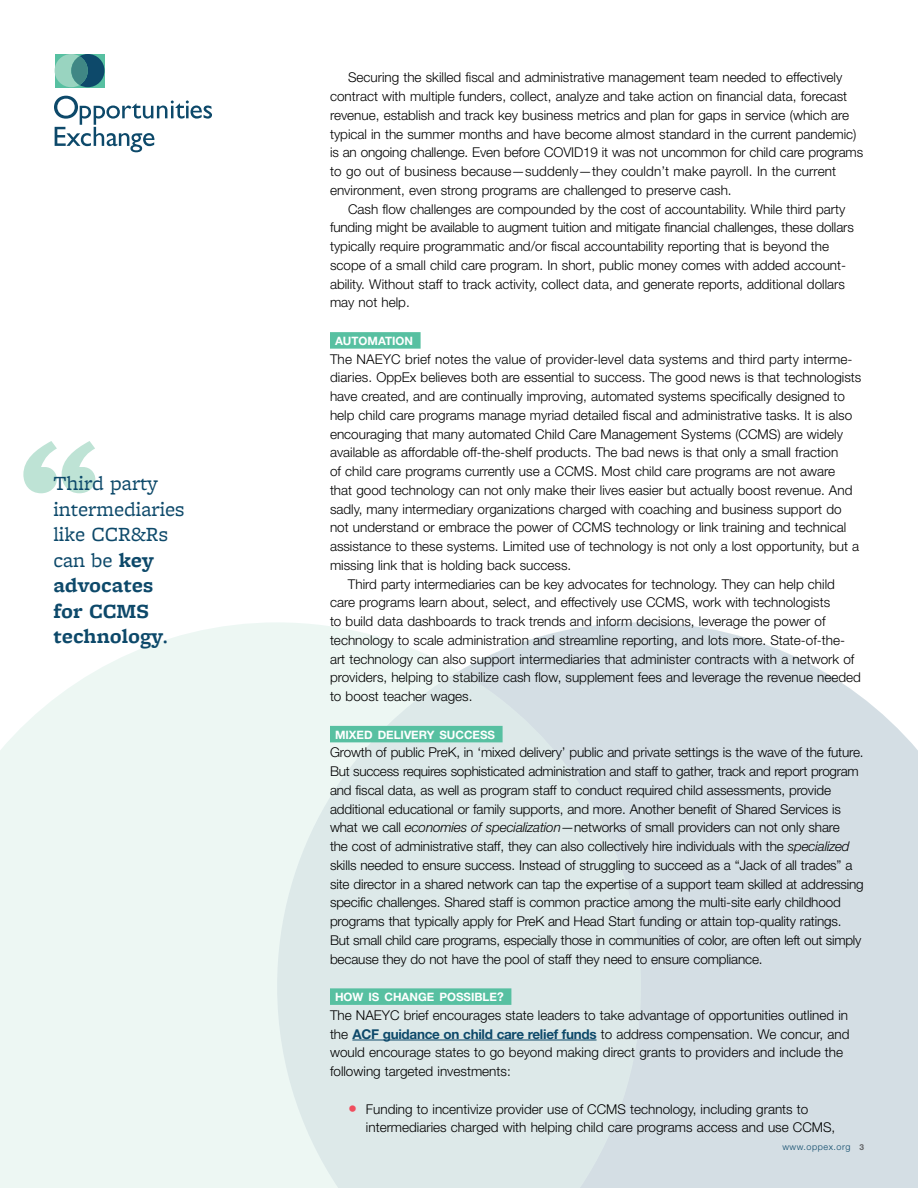
<style>
.page{position:relative;width:918px;height:1188px;background:#fff}
.page>*{position:absolute;margin:0;border:0;box-sizing:border-box;transform-origin:0 0}
.t1{font:21px/25.5px "Freight Micro Pro";color:#0d496a}
.t2{font:300 13.5px/18.8px "Helvetica Neue LT Std";color:#000}
.t3{font:700 11.55px "Helvetica Neue LT Std";color:#fff}
.t4{font:300 9px "Helvetica Neue LT Std";letter-spacing:.06em;color:#0d496a}
.s1{font-weight:700}
.s2{font-style:italic}
.s3{font-size:12px}
.s4{font-weight:700;color:#0d496a}
.s5{font-weight:700;font-size:18px;color:#f04e5e}
.s6{font-weight:700;font-size:8.25px;color:#636466}
</style>
<div class="page">
<svg style="left:460px;top:622px;width:458px;height:566px;background:#d7e0e6"></svg>
<svg style="left:0;top:622px;width:458px;height:566px;background:#eef7f4"></svg>
<svg style="left:277px;top:671px;width:364px;height:517px;background:#dde9e9"></svg>
<svg style="left:54px;top:96px;width:158px;height:56px"></svg>
<svg style="left:55px;top:54px;width:49px;height:33px"></svg>
<div style="left:71px;top:56px;width:17px;height:29px;background:#408785;border-radius:50%"></div>
<div style="left:330px;top:332px;width:91px;height:17px;background:#57c0a1"></div>
<div style="left:330px;top:726px;width:173px;height:16px;background:#57c0a1"></div>
<div style="left:330px;top:988px;width:181px;height:17px;background:#57c0a1"></div>
<hr style="left:352px;top:1040px;width:245px;height:1px;background:#0d496a">
<svg style="left:23px;top:441px;width:72px;height:52px"></svg>
<h1 class="t1" style="left:53px;top:470px;width:133px">Third party intermediaries like CCR&amp;Rs can be <span class="s1">key advocates for CCMS technology</span>.</h1>
<p class="t2" style="left:330px;top:68px;width:535px;text-indent:18px">Securing the skilled fiscal and administrative management team needed to effectively contract with multiple funders, collect, analyze and take action on financial data, forecast revenue, establish and track key business metrics and plan for gaps in service (which are typical in the summer months and have become almost standard in the current pandemic) is an ongoing challenge. Even before COVID19 it was not uncommon for child care programs to go out of business because—suddenly—they couldn’t make payroll. In the current environment, even strong programs are challenged to preserve cash.</p>
<p class="t2" style="left:330px;top:199px;width:525px;text-indent:18px">Cash flow challenges are compounded by the cost of accountability. While third party funding might be available to augment tuition and mitigate financial challenges, these dollars typically require programmatic and/or fiscal accountability reporting that is beyond the scope of a small child care program. In short, public money comes with added account&shy;ability. Without staff to track activity, collect data, and generate reports, additional dollars may not help.</p>
<p class="t3" style="left:335px;top:334px;width:80px">AUTOMATION</p>
<p class="t2" style="left:330px;top:349px;width:524px">The NAEYC brief notes the value of provider-level data systems and third party interme-</p>
<p class="t2" style="left:330px;top:368px;width:533px">diaries. OppEx believes both are essential to success. The good news is that technologists</p>
<p class="t2" style="left:330px;top:387px;width:517px">have created, and are continually improving, automated systems specifically designed to</p>
<p class="t2" style="left:330px;top:405px;width:524px">help child care programs manage myriad detailed fiscal and administrative tasks. It is also</p>
<p class="t2" style="left:330px;top:424px;width:514px">encouraging that many automated Child Care Management Systems (CCMS) are widely</p>
<p class="t2" style="left:330px;top:443px;width:510px">available as affordable off-the-shelf products. The bad news is that only a small fraction</p>
<p class="t2" style="left:330px;top:462px;width:507px">of child care programs currently use a CCMS. Most child care programs are not aware</p>
<p class="t2" style="left:330px;top:480px;width:524px">that good technology can not only make their lives easier but actually boost revenue. And</p>
<p class="t2" style="left:330px;top:499px;width:513px">sadly, many intermediary organizations charged with coaching and business support do</p>
<p class="t2" style="left:330px;top:518px;width:518px">not understand or embrace the power of CCMS technology or link training and technical</p>
<p class="t2" style="left:330px;top:537px;width:531px">assistance to these systems. Limited use of technology is not only a lost opportunity, but a</p>
<p class="t2" style="left:330px;top:555px;width:243px">missing link that is holding back success.</p>
<p class="t2" style="left:348px;top:574px;width:488px">Third party intermediaries can be key advocates for technology. They can help child</p>
<p class="t2" style="left:330px;top:593px;width:502px">care programs learn about, select, and effectively use CCMS, work with technologists</p>
<p class="t2" style="left:330px;top:612px;width:497px">to build data dashboards to track trends and inform decisions, leverage the power of</p>
<p class="t2" style="left:330px;top:630px;width:517px">technology to scale administration and streamline reporting, and lots more. State-of-the-</p>
<p class="t2" style="left:330px;top:649px;width:526px">art technology can also support intermediaries that administer contracts with a network of</p>
<p class="t2" style="left:330px;top:668px;width:532px">providers, helping to stabilize cash flow, supplement fees and leverage the revenue needed</p>
<p class="t2" style="left:330px;top:687px;width:144px">to boost teacher wages.</p>
<p class="t3" style="left:335px;top:727px;width:162px">MIXED DELIVERY SUCCESS</p>
<p class="t2" style="left:330px;top:743px;width:535px">Growth of public PreK, in ‘mixed delivery’ public and private settings is the wave of the future.<br>But success requires sophisticated administration and staff to gather, track and report program and fiscal data, as well as program staff to conduct required child assessments, provide additional educational or family supports, and more. Another benefit of Shared Services is what we call <span class="s2">economies of specialization</span>—networks of small providers can not only share<br>the cost of administrative staff, they can also collectively hire individuals with the <span class="s2">specialized </span>skills needed to ensure success. Instead of struggling to succeed as a “Jack of all trades” a site director in a shared network can tap the expertise of a support team skilled at addressing specific challenges. Shared staff is common practice among the multi-site early childhood programs that typically apply for PreK and Head Start funding or attain top-quality ratings.<br>But small child care programs, especially those in communities of color, are often left out simply because they do not have the pool of staff they need to ensure compliance.</p>
<p class="t3" style="left:335px;top:990px;width:170px">HOW IS CHANGE POSSIBLE<span class="s3">?</span></p>
<p class="t2" style="left:330px;top:1005px;width:521px">The NAEYC brief encourages state leaders to take advantage of opportunities outlined in the <span class="s4">ACF guidance on child care relief funds</span> to address compensation. We concur, and would encourage states to go beyond making direct grants to providers and include the following targeted investments:</p>
<p class="t2" style="left:366px;top:1099px;width:471px;text-indent:-18px"><span class="s5">•</span> Funding to incentivize provider use of CCMS technology, including grants to intermediaries charged with helping child care programs access and use CCMS,</p>
<p class="t4" style="left:782px;top:1141px;width:83px">www.oppex.org <span class="s6">3</span></p>
</div>
